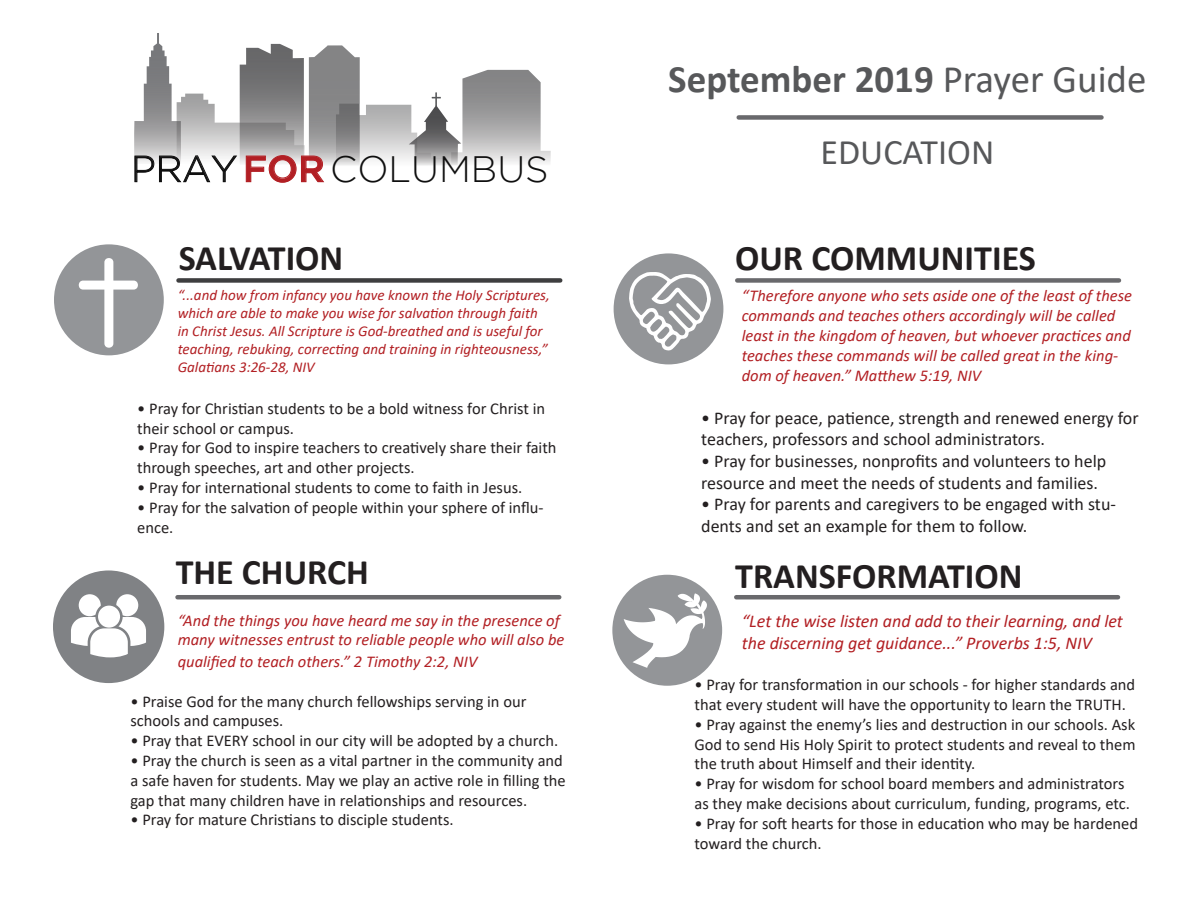
<style>
.page{position:relative;width:1188px;height:918px;background:#fff}
.page>*{position:absolute;margin:0;border:0;box-sizing:border-box;transform-origin:0 0}
.t1{font:700 39px "Calibri";color:#57585a}
.t2{font:300 36.6px "Gotham";color:#0f0f0f}
.t3{font:700 36px "Calibri";color:#231f20}
.t4{font:36px "Calibri";color:#57585a}
.t5{font:18px/21.6px "Calibri";color:#231f20}
.t6{font:italic 18px/21.6px "Calibri";color:#b21f23}
.t7{font:16.5px/19.8px "Calibri";color:#231f20}
.t8{font:italic 16.5px/19.8px "Calibri";color:#b21f23}
.t9{font:italic 15px/18px "Calibri";color:#b21f23}
.s1{font-weight:500;color:#b21f24}
.s2{font-weight:400}
</style>
<div class="page">
<div style="left:57px;top:247px;width:104px;height:105px;background:#939598;border-radius:50%"></div>
<div style="left:54px;top:244px;width:110px;height:111px;border:6px solid #939598;border-radius:50%"></div>
<svg style="left:77px;top:257px;width:62px;height:92px"></svg>
<div style="left:178px;top:278px;width:382px;height:5px;background:#3e3e3f"></div>
<div style="left:737px;top:278px;width:382px;height:5px;background:#69696c"></div>
<div style="left:617px;top:256px;width:103px;height:105px;background:#939598;border-radius:50%"></div>
<div style="left:614px;top:253px;width:109px;height:111px;border:6px solid #939598;border-radius:50%"></div>
<svg style="left:629px;top:272px;width:82px;height:79px"></svg>
<hr style="left:178px;top:595px;width:381px;height:4px;background:#69696c">
<hr style="left:736px;top:595px;width:382px;height:4px;background:#69696c">
<div style="left:615px;top:578px;width:104px;height:105px;background:#939598;border-radius:50%"></div>
<div style="left:612px;top:575px;width:110px;height:111px;border:6px solid #939598;border-radius:50%"></div>
<svg style="left:624px;top:593px;width:83px;height:75px"></svg>
<div style="left:55px;top:573px;width:107px;height:108px;background:#808285;border-radius:50%"></div>
<div style="left:53px;top:570px;width:111px;height:113px;border:4px solid #808285;border-radius:50%"></div>
<svg style="left:71px;top:594px;width:75px;height:63px"></svg>
<svg style="left:134px;top:33px;width:417px;height:150px"></svg>
<div style="left:739px;top:115px;width:363px;height:5px;background:#69696c"></div>
<p class="t2" style="left:131px;top:149px;width:419px">PRAY <span class="s1">FOR</span> COLUMBUS</p>
<p class="t3" style="left:179px;top:233px;width:166px">SALVATION</p>
<p class="t9" style="left:178px;top:286px;width:374px">“...and how from infancy you have known the Holy Scriptures, which are able to make you wise for salvation through faith in Christ Jesus. All Scripture is God-breathed and is useful for teaching, rebuking, correcting and training in righteousness,” Galatians 3:26-28, NIV</p>
<p class="t7" style="left:137px;top:398px;width:409px">• Pray for Christian students to be a bold witness for Christ in their school or campus.</p>
<p class="t7" style="left:137px;top:438px;width:421px">• Pray for God to inspire teachers to creatively share their faith through speeches, art and other projects.</p>
<p class="t7" style="left:137px;top:477px;width:387px">• Pray for international students to come to faith in Jesus.</p>
<p class="t7" style="left:137px;top:497px;width:408px">• Pray for the salvation of people within your sphere of influ&shy;ence.</p>
<p class="t1" style="left:668px;top:51px;width:480px">September 2019 <span class="s2">Prayer Guide</span></p>
<p class="t4" style="left:821px;top:127px;width:175px">EDUCATION</p>
<p class="t3" style="left:735px;top:233px;width:302px">OUR COMMUNITIES</p>
<p class="t8" style="left:742px;top:285px;width:392px">“Therefore anyone who sets aside one of the least of these commands and teaches others accordingly will be called least in the kingdom of heaven, but whoever practices and teaches these commands will be called great in the king&shy;dom of heaven.” Matthew 5:19, NIV</p>
<p class="t5" style="left:701px;top:407px;width:439px">• Pray for peace, patience, strength and renewed energy for teachers, professors and school administrators.</p>
<p class="t5" style="left:701px;top:450px;width:406px">• Pray for businesses, nonprofits and volunteers to help resource and meet the needs of students and families.</p>
<p class="t5" style="left:701px;top:493px;width:416px">• Pray for parents and caregivers to be engaged with stu&shy;dents and set an example for them to follow.</p>
<p class="t3" style="left:176px;top:547px;width:195px">THE CHURCH</p>
<p class="t3" style="left:735px;top:550px;width:289px">TRANSFORMATION</p>
<p class="t8" style="left:178px;top:610px;width:388px">“And the things you have heard me say in the presence of many witnesses entrust to reliable people who will also be</p>
<p class="t8" style="left:178px;top:651px;width:301px">qualified to teach others.” 2 Timothy 2:2, NIV</p>
<p class="t7" style="left:130px;top:691px;width:397px">• Praise God for the many church fellowships serving in our schools and campuses.</p>
<p class="t7" style="left:130px;top:730px;width:429px">• Pray that EVERY school in our city will be adopted by a church.</p>
<p class="t7" style="left:130px;top:750px;width:437px">• Pray the church is seen as a vital partner in the community and a safe haven for students. May we play an active role in filling the gap that many children have in relationships and resources.</p>
<p class="t7" style="left:130px;top:810px;width:325px">• Pray for mature Christians to disciple students.</p>
<p class="t6" style="left:742px;top:610px;width:383px">“Let the wise listen and add to their learning, and let the discerning get guidance...” Proverbs 1:5, NIV</p>
<p class="t7" style="left:694px;top:674px;width:442px">• Pray for transformation in our schools - for higher standards and that every student will have the opportunity to learn the TRUTH.</p>
<p class="t7" style="left:694px;top:714px;width:443px;text-align:justify">• Pray against the enemy’s lies and destruction in our schools. Ask God to send His Holy Spirit to protect students and reveal to them the truth about Himself and their identity.</p>
<p class="t7" style="left:694px;top:773px;width:437px">• Pray for wisdom for school board members and administrators as they make decisions about curriculum, funding, programs, etc.</p>
<p class="t7" style="left:694px;top:813px;width:445px">• Pray for soft hearts for those in education who may be hardened toward the church.</p>
</div>
